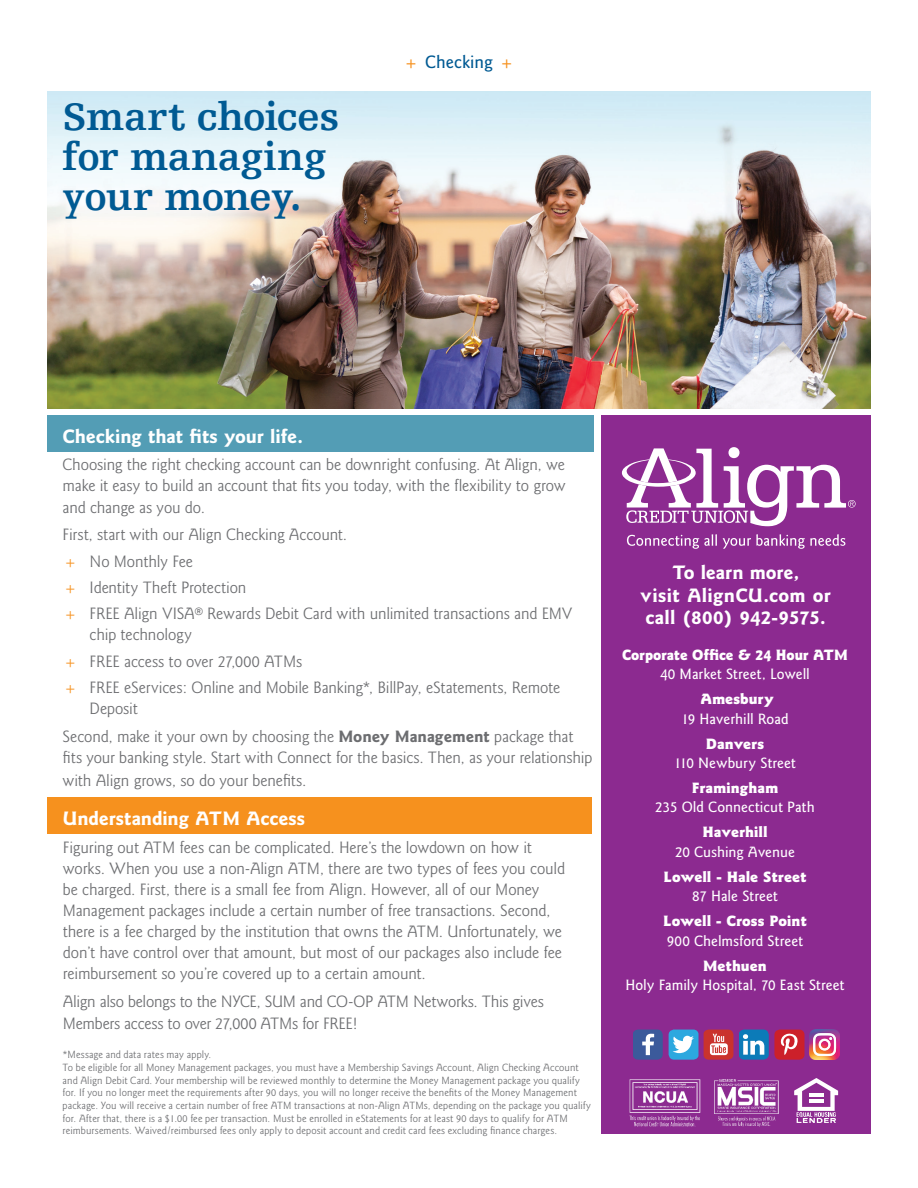
<style>
.page{position:relative;width:918px;height:1188px;background:#fff}
.page>*{position:absolute;margin:0;border:0;box-sizing:border-box;transform-origin:0 0}
.t1{font:700 40.35px/40.3px "Egyptienne F";letter-spacing:-.015em;color:#005a93}
.t2{font:700 19.5px/22.5px "AT Goudy Sans";letter-spacing:-.005em;color:#fff;text-align:center}
.t3{font:500 18px "AT Goudy Sans";color:#005a93}
.t4{font:16.5px/21px "AT Goudy Sans";letter-spacing:-.01em;color:#6c6d70}
.t5{font:500 15px "AT Goudy Sans";letter-spacing:-.005em;color:#fff}
.t6{font:900 15px "AT Goudy Sans";color:#fff}
.t7{font:900 15px "AT Goudy Sans";color:#fff;scale:.95 1}
.t8{font:10.5px/12.8px "AT Goudy Sans";letter-spacing:.01em;color:#6c6d70}
.s1{color:#f6911e}
.s2{font-weight:700}
</style>
<div class="page">
<img style="left:47px;top:91px;width:823px;height:317px">
<div style="left:47px;top:415px;width:547px;height:37px;background:#539db5"></div>
<div style="left:601px;top:415px;width:270px;height:719px;background:#8c2a90"></div>
<svg style="left:633px;top:1030px;width:30px;height:30px"></svg>
<svg style="left:739px;top:1030px;width:65px;height:30px;background:#8e688b"></svg>
<svg style="left:669px;top:1030px;width:64px;height:30px;background:#9a849f"></svg>
<img style="left:810px;top:1030px;width:30px;height:30px">
<svg style="left:813px;top:1033px;width:23px;height:23px"></svg>
<svg style="left:794px;top:1078px;width:44px;height:45px"></svg>
<img style="left:715px;top:1079px;width:63px;height:48px">
<img style="left:629px;top:1079px;width:71px;height:48px">
<svg style="left:627px;top:534px;width:90px;height:15px"></svg>
<svg style="left:723px;top:534px;width:122px;height:15px"></svg>
<img style="left:622px;top:466px;width:4px;height:13px">
<svg style="left:626px;top:447px;width:230px;height:79px"></svg>
<div style="left:48px;top:797px;width:544px;height:37px;background:#f6911e"></div>
<h1 class="t1" style="left:63px;top:97px;width:279px">Smart choices for managing your money.</h1>
<p class="t3" style="left:402px;top:51px;width:115px"><span class="s1">+</span> Checking <span class="s1">+</span></p>
<p class="t2" style="left:63px;top:425px;width:242px">Checking that fits your life.</p>
<p class="t4" style="left:63px;top:455px;width:505px;text-align:justify">Choosing the right checking account can be downright confusing. At Align, we make it easy to build an account that fits you today, with the flexibility to grow and change as you do.</p>
<p class="t4" style="left:63px;top:522px;width:512px;line-height:26.4px">First, start with our Align Checking Account.<br><span class="s1">+</span> No Monthly Fee<br><span class="s1">+</span> Identity Theft Protection<br><span class="s1">+</span> FREE Align VISA® Rewards Debit Card with unlimited transactions and EMV</p>
<p class="t4" style="left:63px;top:622px;width:499px;line-height:26.4px;text-indent:27px">chip technology<br><span class="s1">+</span> FREE access to over 27,000 ATMs<br><span class="s1">+</span> FREE eServices: Online and Mobile Banking*, BillPay, eStatements, Remote</p>
<p class="t4" style="left:63px;top:695px;width:512px;line-height:27.8px;text-indent:27px">Deposit<br>Second, make it your own by choosing the <span class="s2">Money Management</span> package that</p>
<p class="t4" style="left:63px;top:746px;width:531px;line-height:22.5px">fits your banking style. Start with Connect for the basics. Then, as your relationship with Align grows, so do your benefits.</p>
<p class="t2" style="left:63px;top:807px;width:244px">Understanding ATM Access</p>
<p class="t4" style="left:63px;top:837px;width:504px">Figuring out ATM fees can be complicated. Here’s the lowdown on how it works. When you use a non-Align ATM, there are two types of fees you could be charged. First, there is a small fee from Align. However, all of our Money Management packages include a certain number of free transactions. Second, there is a fee charged by the institution that owns the ATM. Unfortunately, we don’t have control over that amount, but most of our packages also include fee reimbursement so you’re covered up to a certain amount.</p>
<p class="t4" style="left:63px;top:990px;width:483px;line-height:22.5px">Align also belongs to the NYCE, SUM and CO-OP ATM Networks. This gives<br>Members access to over 27,000 ATMs for FREE!</p>
<p class="t8" style="left:63px;top:1048px;width:530px">*Message and data rates may apply.<br>To be eligible for all Money Management packages, you must have a Membership Savings Account, Align Checking Account and Align Debit Card. Your membership will be reviewed monthly to determine the Money Management package you qualify for. If you no longer meet the requirements after 90 days, you will no longer receive the benefits of the Money Management package. You will receive a certain number of free ATM transactions at non-Align ATMs, depending on the package you qualify for. After that, there is a $1.00 fee per transaction. Must be enrolled in eStatements for at least 90 days to qualify for ATM reimbursements. Waived/reimbursed fees only apply to deposit account and credit card fees excluding finance charges.</p>
<p class="t2" style="left:640px;top:562px;width:192px">To learn more,<br>visit AlignCU.com or call (800) 942-9575.</p>
<p class="t7" style="left:622px;top:645px;width:239px">Corporate Office &amp; 24 Hour ATM</p>
<p class="t5" style="left:660px;top:665px;width:151px">40 Market Street, Lowell</p>
<p class="t6" style="left:700px;top:690px;width:75px">Amesbury</p>
<p class="t5" style="left:681px;top:709px;width:109px">19 Haverhill Road</p>
<p class="t6" style="left:706px;top:734px;width:60px">Danvers</p>
<p class="t5" style="left:674px;top:754px;width:123px">110 Newbury Street</p>
<p class="t6" style="left:692px;top:778px;width:88px">Framingham</p>
<p class="t5" style="left:655px;top:798px;width:161px">235 Old Connecticut Path</p>
<p class="t6" style="left:702px;top:823px;width:67px">Haverhill</p>
<p class="t5" style="left:675px;top:843px;width:121px">20 Cushing Avenue</p>
<p class="t6" style="left:664px;top:867px;width:144px">Lowell - Hale Street</p>
<p class="t5" style="left:692px;top:887px;width:87px">87 Hale Street</p>
<p class="t6" style="left:663px;top:912px;width:145px">Lowell - Cross Point</p>
<p class="t5" style="left:667px;top:931px;width:138px">900 Chelmsford Street</p>
<p class="t6" style="left:703px;top:956px;width:65px">Methuen</p>
<p class="t5" style="left:626px;top:976px;width:220px">Holy Family Hospital, 70 East Street</p>
</div>
